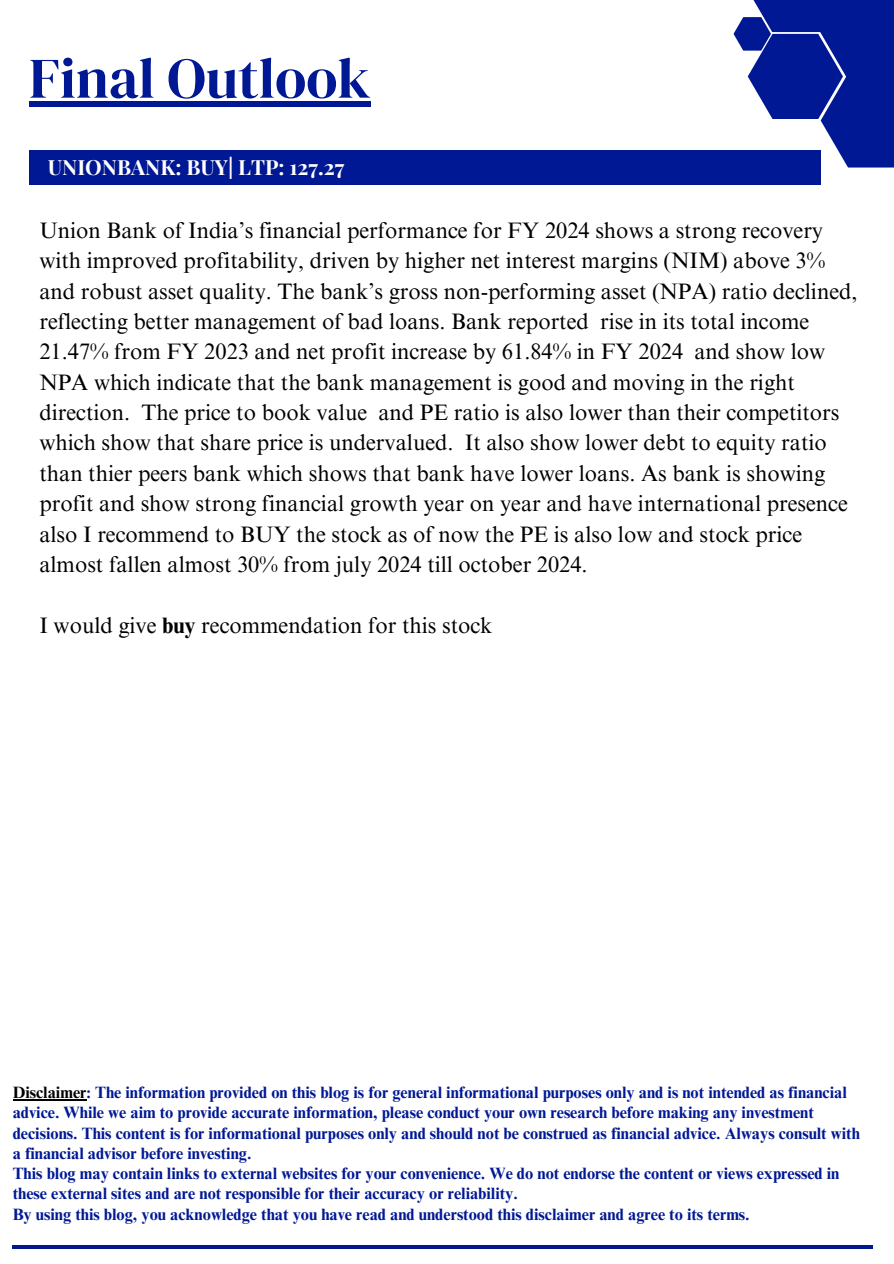
<style>
.page{position:relative;width:894px;height:1264px;background:#fff}
.page>*{position:absolute;margin:0;border:0;box-sizing:border-box;transform-origin:0 0}
.t1{font:57.15px "DM Serif Display";color:#001894}
.t2{font:22.35px/30.3px "Times NRMT Pro";color:#000}
.t3{font:700 21px "Playfair Display";color:#fff}
.t4{font:700 16.35px/20.2px "Times NRMT Pro";color:#001894}
.s1{font-weight:700}
.s2{color:#000}
</style>
<div class="page">
<div style="left:801px;top:0;width:92px;height:113px;background:#001894"></div>
<svg style="left:733px;top:17px;width:160px;height:150px"></svg>
<div style="left:744px;top:0;width:114px;height:32px;background:#001894"></div>
<div style="left:29px;top:150px;width:791px;height:35px;background:#001894"></div>
<hr style="left:13px;top:1099px;width:73px;height:1px;background:#000">
<hr style="left:13px;top:1245px;width:859px;height:4px;background:#001894">
<div style="left:29px;top:101px;width:341px;height:6px;background:#001894"></div>
<h3 class="t1" style="left:29px;top:38px;width:343px">Final Outlook</h3>
<h3 class="t3" style="left:48px;top:153px;width:298px">UNIONBANK: BUY| LTP: 127.27</h3>
<p class="t2" style="left:39px;top:218px;width:819px">Union Bank of India’s financial performance for FY 2024 shows a strong recovery with improved profitability, driven by higher net interest margins (NIM) above 3% and robust asset quality. The bank’s gross non-performing asset (NPA) ratio declined, reflecting better management of bad loans. Bank reported rise in its total income 21.47% from FY 2023 and net profit increase by 61.84% in FY 2024 and show low NPA which indicate that the bank management is good and moving in the right direction. The price to book value and PE ratio is also lower than their competitors which show that share price is undervalued. It also show lower debt to equity ratio than thier peers bank which shows that bank have lower loans. As bank is showing profit and show strong financial growth year on year and have international presence also I recommend to BUY the stock as of now the PE is also low and stock price almost fallen almost 30% from july 2024 till october 2024.</p>
<p class="t2" style="left:39px;top:613px;width:454px">I would give <span class="s1">buy</span> recommendation for this stock</p>
<h1 class="t4" style="left:13px;top:1084px;width:848px"><span class="s2">Disclaimer</span>: The information provided on this blog is for general informational purposes only and is not intended as financial advice. While we aim to provide accurate information, please conduct your own research before making any investment decisions. This content is for informational purposes only and should not be construed as financial advice. Always consult with a financial advisor before investing.</h1>
<p class="t4" style="left:13px;top:1165px;width:828px">This blog may contain links to external websites for your convenience. We do not endorse the content or views expressed in these external sites and are not responsible for their accuracy or reliability.</p>
<h2 class="t4" style="left:13px;top:1205px;width:738px">By using this blog, you acknowledge that you have read and understood this disclaimer and agree to its terms.</h2>
</div>
